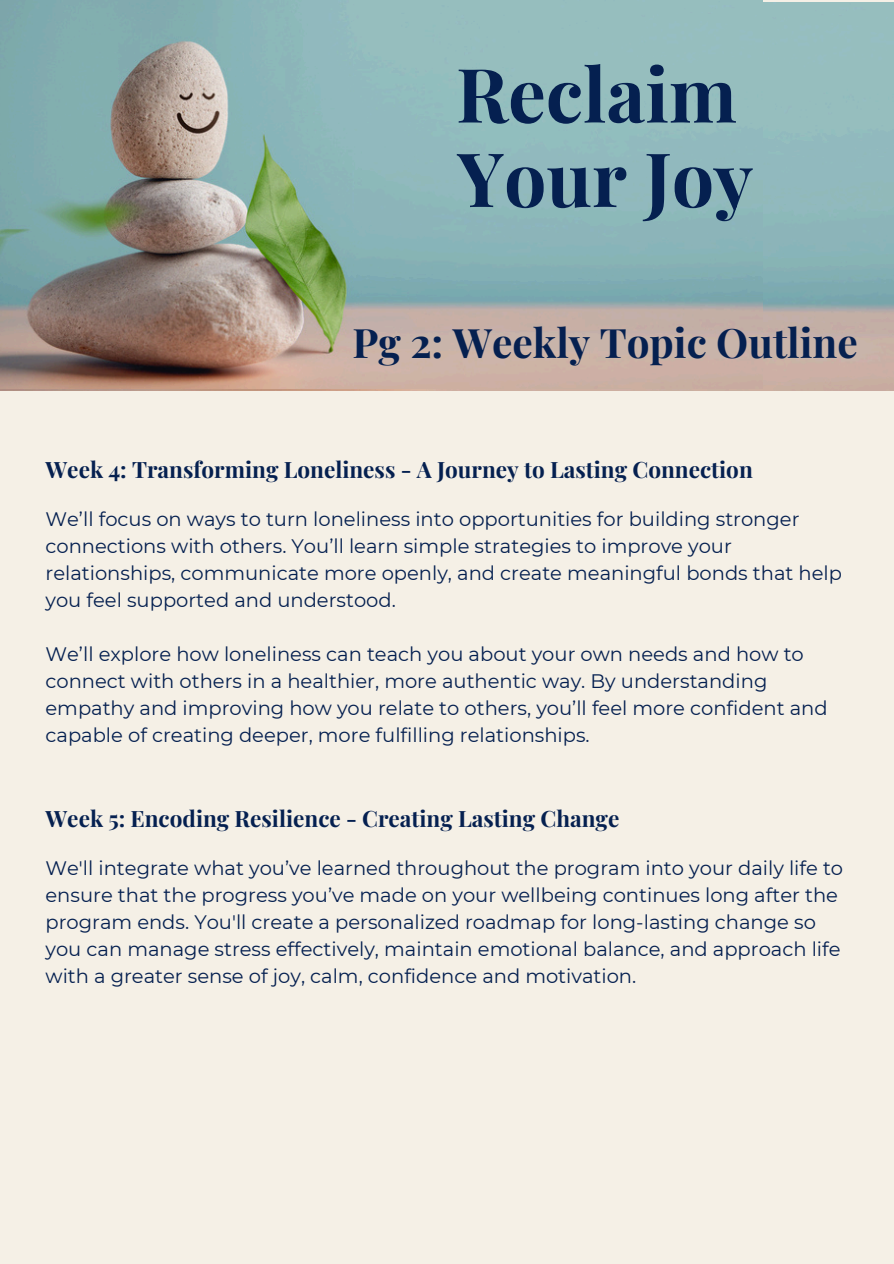
<style>
.page{position:relative;width:894px;height:1264px;background:#fff}
.page>*{position:absolute;margin:0;border:0;box-sizing:border-box;transform-origin:0 0}
.t1{font:700 75px/84.3px "Playfair Display";color:#052050}
.t2{font:700 40.5px "Playfair Display";color:#052050}
.t3{font:700 22.5px "Playfair Display";color:#052050}
.t4{font:19.5px/27px "Montserrat";color:#052050}
</style>
<div class="page">
<div style="left:0;top:0;width:893px;height:1263px;background:#f5f0e6"></div>
<img style="left:0;top:0;width:762px;height:388px">
<p class="t1" style="left:456px;top:49px;width:298px">Reclaim<br>Your Joy</p>
<p class="t2" style="left:352px;top:314px;width:506px">Pg 2: Weekly Topic Outline</p>
<p class="t3" style="left:45px;top:453px;width:708px">Week 4: Transforming Loneliness - A Journey to Lasting Connection</p>
<p class="t4" style="left:45px;top:506px;width:797px">We’ll focus on ways to turn loneliness into opportunities for building stronger connections with others. You’ll learn simple strategies to improve your relationships, communicate more openly, and create meaningful bonds that help you feel supported and understood.</p>
<p class="t4" style="left:45px;top:641px;width:783px">We’ll explore how loneliness can teach you about your own needs and how to connect with others in a healthier, more authentic way. By understanding empathy and improving how you relate to others, you’ll feel more confident and capable of creating deeper, more fulfilling relationships.</p>
<p class="t3" style="left:45px;top:802px;width:575px">Week 5: Encoding Resilience - Creating Lasting Change</p>
<p class="t4" style="left:45px;top:854px;width:799px">We'll integrate what you’ve learned throughout the program into your daily life to ensure that the progress you’ve made on your wellbeing continues long after the program ends. You'll create a personalized roadmap for long-lasting change so you can manage stress effectively, maintain emotional balance, and approach life with a greater sense of joy, calm, confidence and motivation.</p>
</div>
